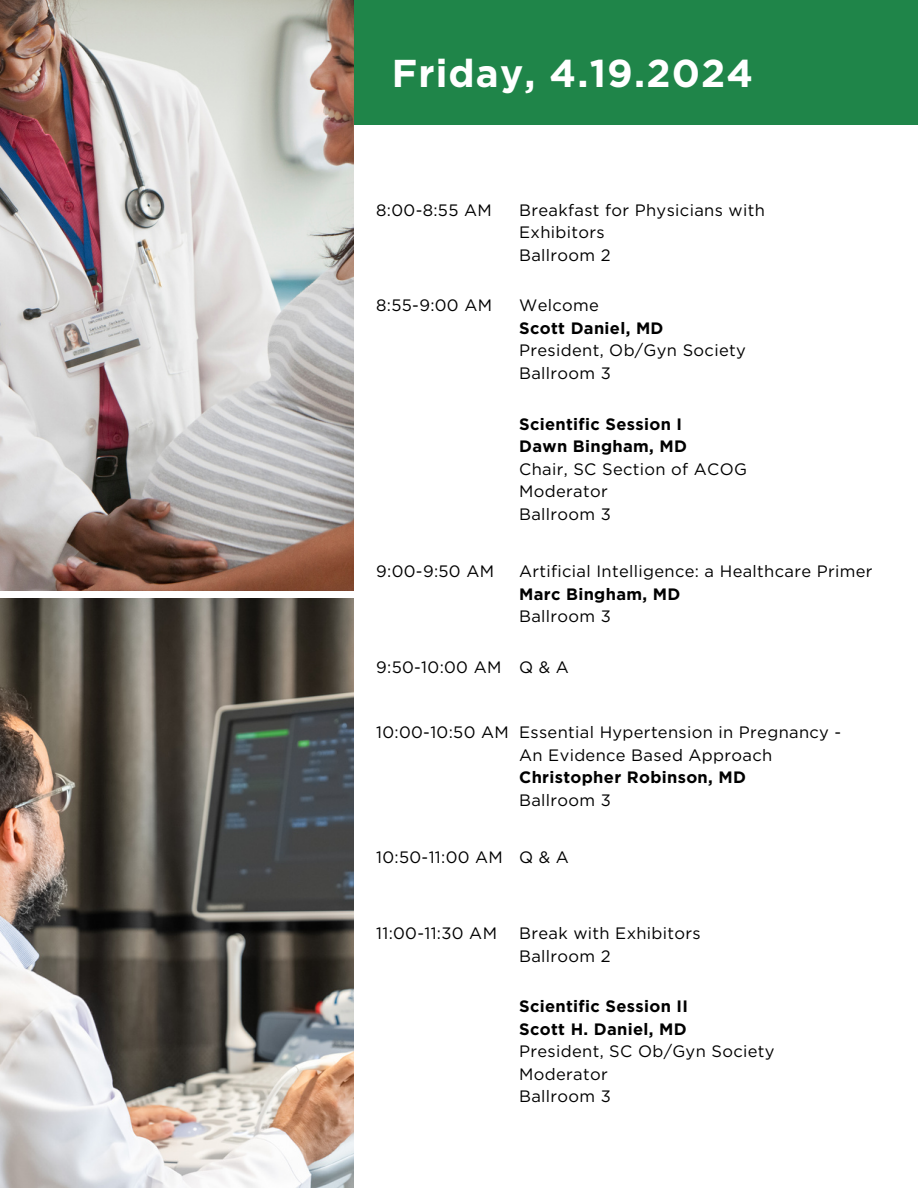
<style>
.page{position:relative;width:918px;height:1188px;background:#fff}
.page>*{position:absolute;margin:0;border:0;box-sizing:border-box;transform-origin:0 0}
.t1{font:700 38.85px "Gotham";letter-spacing:.03em;color:#fff}
.t2{font:16.5px/22.5px "Gotham";letter-spacing:.02em;color:#000}
.t3{font:700 16.5px "Gotham";letter-spacing:.02em;color:#000}
</style>
<div class="page">
<div style="left:0;top:0;width:918px;height:124px;background:#1f8549"></div>
<img style="left:0;top:0;width:353px;height:590px">
<img style="left:0;top:598px;width:353px;height:590px">
<h1 class="t1" style="left:392px;top:50px;width:363px">Friday, 4.19.2024</h1>
<h2 class="t2" style="left:376px;top:199px;width:117px">8:00-8:55 AM</h2>
<p class="t2" style="left:519px;top:199px;width:247px">Breakfast for Physicians with<br>Exhibitors</p>
<p class="t2" style="left:519px;top:244px;width:93px">Ballroom 2</p>
<h2 class="t2" style="left:376px;top:294px;width:117px">8:55-9:00 AM</h2>
<p class="t2" style="left:519px;top:294px;width:81px">Welcome</p>
<p class="t3" style="left:519px;top:318px;width:146px">Scott Daniel, MD</p>
<p class="t2" style="left:519px;top:339px;width:228px">President, Ob/Gyn Society</p>
<p class="t2" style="left:519px;top:362px;width:93px">Ballroom 3</p>
<p class="t2" style="left:376px;top:560px;width:119px">9:00-9:50 AM</p>
<p class="t3" style="left:519px;top:414px;width:164px">Scientific Session I</p>
<p class="t3" style="left:519px;top:436px;width:169px">Dawn Bingham, MD</p>
<p class="t2" style="left:519px;top:457px;width:229px">Chair, SC Section of ACOG</p>
<p class="t2" style="left:519px;top:480px;width:90px">Moderator</p>
<h2 class="t2" style="left:519px;top:502px;width:93px">Ballroom 3</h2>
<p class="t2" style="left:519px;top:560px;width:355px">Artificial Intelligence: a Healthcare Primer</p>
<p class="t3" style="left:519px;top:584px;width:163px">Marc Bingham, MD</p>
<p class="t2" style="left:519px;top:605px;width:93px">Ballroom 3</p>
<h2 class="t2" style="left:376px;top:655px;width:127px">9:50-10:00 AM</h2>
<h2 class="t2" style="left:519px;top:655px;width:51px">Q&amp;A</h2>
<h2 class="t2" style="left:376px;top:721px;width:134px">10:00-10:50 AM</h2>
<p class="t2" style="left:519px;top:721px;width:324px">Essential Hypertension in Pregnancy -</p>
<p class="t2" style="left:519px;top:744px;width:255px">An Evidence Based Approach</p>
<p class="t3" style="left:519px;top:768px;width:228px">Christopher Robinson, MD</p>
<p class="t2" style="left:519px;top:789px;width:93px">Ballroom 3</p>
<h2 class="t2" style="left:376px;top:846px;width:128px">10:50-11:00 AM</h2>
<h2 class="t2" style="left:519px;top:846px;width:51px">Q&amp;A</h2>
<h2 class="t2" style="left:376px;top:922px;width:122px">11:00-11:30 AM</h2>
<p class="t2" style="left:519px;top:922px;width:183px">Break with Exhibitors</p>
<p class="t2" style="left:519px;top:944px;width:93px">Ballroom 2</p>
<p class="t3" style="left:519px;top:997px;width:170px">Scientific Session II</p>
<p class="t3" style="left:519px;top:1019px;width:169px">Scott H. Daniel, MD</p>
<p class="t2" style="left:519px;top:1040px;width:257px">President, SC Ob/Gyn Society</p>
<p class="t2" style="left:519px;top:1063px;width:90px">Moderator</p>
<p class="t2" style="left:519px;top:1085px;width:93px">Ballroom 3</p>
</div>
